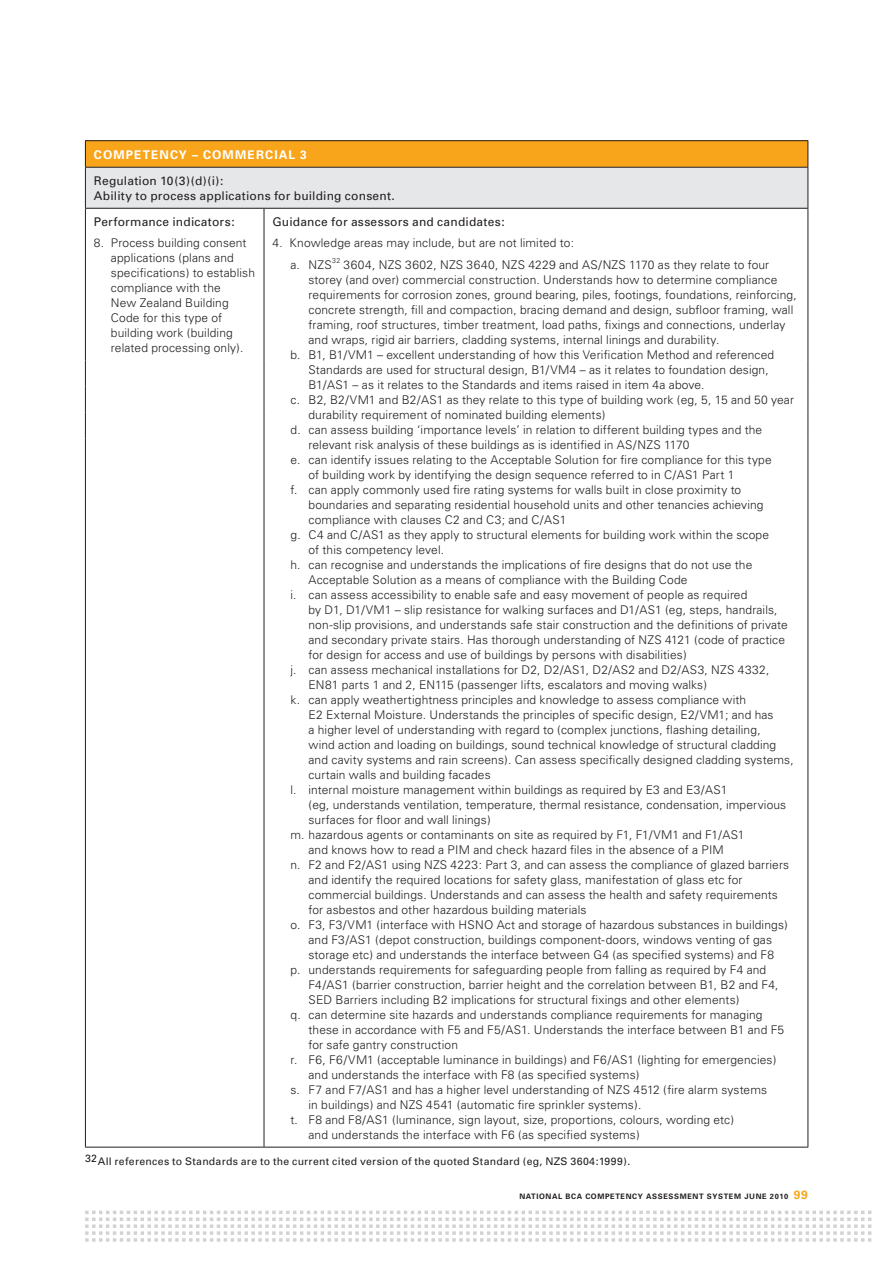
<style>
.page{position:relative;width:893px;height:1263px;background:#fff}
.page>*{position:absolute;margin:0;border:0;box-sizing:border-box;transform-origin:0 0}
.t1{font:300 12px/15px "Univers";letter-spacing:.01em;color:#231f20}
.t2{font:12px/15px "Univers";letter-spacing:.02em;color:#231f20}
.t3{font:700 12px "Univers";letter-spacing:.09em;color:#fff}
.t4{font:10.5px "Univers";letter-spacing:.025em;color:#231f20}
.t5{font:700 7.5px "Univers";letter-spacing:.08em;color:#231f20}
.t6{font:300 7.05px "Univers";color:#231f20}
.s1{font-size:12px;color:#f9a51b}
</style>
<div class="page">
<svg style="left:85px;top:1210px;width:786px;height:32px"></svg>
<div style="left:85px;top:141px;width:723px;height:26px;background:#f9a51b"></div>
<div style="left:85px;top:167px;width:723px;height:41px;background:#e6e7e9"></div>
<hr style="left:85px;top:140px;width:179px;height:1px;background:#231f20">
<svg style="left:85px;top:141px;width:1px;height:26px"></svg>
<hr style="left:264px;top:140px;width:544px;height:1px;background:#231f20">
<svg style="left:807px;top:141px;width:1px;height:26px"></svg>
<hr style="left:85px;top:167px;width:179px;height:1px;background:#231f20">
<hr style="left:264px;top:167px;width:544px;height:1px;background:#231f20">
<hr style="left:85px;top:168px;width:1px;height:40px;background:#231f20">
<hr style="left:807px;top:168px;width:1px;height:40px;background:#231f20">
<hr style="left:85px;top:208px;width:179px;height:1px;background:#231f20">
<hr style="left:85px;top:209px;width:1px;height:152px;background:#231f20">
<hr style="left:264px;top:208px;width:544px;height:1px;background:#231f20">
<hr style="left:264px;top:209px;width:1px;height:152px;background:#231f20">
<hr style="left:807px;top:209px;width:1px;height:152px;background:#231f20">
<svg style="left:85px;top:361px;width:1px;height:78px"></svg>
<svg style="left:264px;top:361px;width:1px;height:78px"></svg>
<svg style="left:807px;top:361px;width:1px;height:78px"></svg>
<hr style="left:807px;top:439px;width:1px;height:708px;background:#231f20">
<hr style="left:85px;top:439px;width:1px;height:708px;background:#231f20">
<hr style="left:264px;top:439px;width:1px;height:708px;background:#231f20">
<hr style="left:85px;top:1147px;width:179px;height:1px;background:#231f20">
<hr style="left:264px;top:1147px;width:544px;height:1px;background:#231f20">
<p class="t3" style="left:94px;top:147px;width:214px">COMPETENCY – COMMERCIAL 3</p>
<p class="t2" style="left:94px;top:173px;width:302px">Regulation 10(3)(d)(i):<br>Ability to process applications for building consent.</p>
<p class="t2" style="left:94px;top:214px;width:142px">Performance indicators:</p>
<p class="t1" style="left:111px;top:235px;width:146px;text-indent:-17px">8. Process building consent applications (plans and specifications) to establish compliance with the<br>New Zealand Building<br>Code for this type of building work (building related processing only).</p>
<p class="t2" style="left:273px;top:214px;width:234px">Guidance for assessors and candidates:</p>
<p class="t1" style="left:291px;top:232px;width:285px;line-height:21.5px;text-indent:-18px">4. Knowledge areas may include, but are not limited to: a. NZS</p>
<p class="t6" style="left:332px;top:256px;width:10px">32</p>
<p class="t1" style="left:344px;top:257px;width:427px">3604, NZS 3602, NZS 3640, NZS 4229 and AS/NZS 1170 as they relate to four</p>
<p class="t1" style="left:309px;top:272px;width:470px">storey (and over) commercial construction. Understands how to determine compliance</p>
<p class="t1" style="left:309px;top:287px;width:490px">requirements for corrosion zones, ground bearing, piles, footings, foundations, reinforcing,</p>
<p class="t1" style="left:309px;top:302px;width:486px">concrete strength, fill and compaction, bracing demand and design, subfloor framing, wall</p>
<p class="t1" style="left:309px;top:317px;width:478px">framing, roof structures, timber treatment, load paths, fixings and connections, underlay</p>
<p class="t1" style="left:309px;top:332px;width:412px">and wraps, rigid air barriers, cladding systems, internal linings and durability.</p>
<p class="t1" style="left:291px;top:347px;width:485px">b. B1, B1/VM1 – excellent understanding of how this Verification Method and referenced</p>
<p class="t1" style="left:309px;top:362px;width:462px">Standards are used for structural design, B1/VM4 – as it relates to foundation design,</p>
<p class="t1" style="left:309px;top:377px;width:398px">B1/AS1 – as it relates to the Standards and items raised in item 4a above.</p>
<p class="t1" style="left:291px;top:392px;width:505px">c. B2, B2/VM1 and B2/AS1 as they relate to this type of building work (eg, 5, 15 and 50 year</p>
<p class="t1" style="left:309px;top:407px;width:299px">durability requirement of nominated building elements)</p>
<p class="t1" style="left:291px;top:422px;width:473px">d. can assess building ‘importance levels’ in relation to different building types and the</p>
<p class="t1" style="left:309px;top:437px;width:382px">relevant risk analysis of these buildings as is identified in AS/NZS 1170</p>
<p class="t1" style="left:291px;top:452px;width:483px">e. can identify issues relating to the Acceptable Solution for fire compliance for this type</p>
<p class="t1" style="left:308px;top:467px;width:427px">of building work by identifying the design sequence referred to in C/AS1 Part 1</p>
<p class="t1" style="left:290px;top:482px;width:452px">f. can apply commonly used fire rating systems for walls built in close proximity to</p>
<p class="t1" style="left:308px;top:497px;width:457px">boundaries and separating residential household units and other tenancies achieving</p>
<p class="t1" style="left:308px;top:512px;width:259px">compliance with clauses C2 and C3; and C/AS1</p>
<p class="t1" style="left:290px;top:527px;width:480px">g. C4 and C/AS1 as they apply to structural elements for building work within the scope</p>
<p class="t1" style="left:308px;top:542px;width:137px">of this competency level.</p>
<p class="t1" style="left:290px;top:557px;width:463px">h. can recognise and understands the implications of fire designs that do not use the</p>
<p class="t1" style="left:308px;top:572px;width:381px">Acceptable Solution as a means of compliance with the Building Code</p>
<p class="t1" style="left:290px;top:587px;width:458px">i. can assess accessibility to enable safe and easy movement of people as required</p>
<p class="t1" style="left:308px;top:602px;width:471px">by D1, D1/VM1 – slip resistance for walking surfaces and D1/AS1 (eg, steps, handrails,</p>
<p class="t1" style="left:309px;top:617px;width:481px">non-slip provisions, and understands safe stair construction and the definitions of private</p>
<p class="t1" style="left:308px;top:632px;width:478px">and secondary private stairs. Has thorough understanding of NZS 4121 (code of practice</p>
<p class="t1" style="left:309px;top:647px;width:380px">for design for access and use of buildings by persons with disabilities)</p>
<p class="t1" style="left:291px;top:662px;width:480px">j. can assess mechanical installations for D2, D2/AS1, D2/AS2 and D2/AS3, NZS 4332,</p>
<p class="t1" style="left:308px;top:677px;width:400px">EN81 parts 1 and 2, EN115 (passenger lifts, escalators and moving walks)</p>
<p class="t1" style="left:290px;top:692px;width:457px">k. can apply weathertightness principles and knowledge to assess compliance with</p>
<p class="t1" style="left:308px;top:707px;width:467px">E2 External Moisture. Understands the principles of specific design, E2/VM1; and has</p>
<p class="t1" style="left:308px;top:722px;width:454px">a higher level of understanding with regard to (complex junctions, flashing detailing,</p>
<p class="t1" style="left:308px;top:737px;width:469px">wind action and loading on buildings, sound technical knowledge of structural cladding</p>
<p class="t1" style="left:309px;top:752px;width:487px">and cavity systems and rain screens). Can assess specifically designed cladding systems,</p>
<p class="t1" style="left:309px;top:767px;width:184px">curtain walls and building facades</p>
<p class="t1" style="left:291px;top:782px;width:438px">l. internal moisture management within buildings as required by E3 and E3/AS1</p>
<p class="t1" style="left:309px;top:797px;width:479px">(eg, understands ventilation, temperature, thermal resistance, condensation, impervious</p>
<p class="t1" style="left:309px;top:812px;width:184px">surfaces for floor and wall linings)</p>
<p class="t1" style="left:291px;top:827px;width:456px">m. hazardous agents or contaminants on site as required by F1, F1/VM1 and F1/AS1</p>
<p class="t1" style="left:308px;top:842px;width:417px">and knows how to read a PIM and check hazard files in the absence of a PIM</p>
<p class="t1" style="left:290px;top:857px;width:500px">n. F2 and F2/AS1 using NZS 4223: Part 3, and can assess the compliance of glazed barriers</p>
<p class="t1" style="left:308px;top:872px;width:435px">and identify the required locations for safety glass, manifestation of glass etc for</p>
<p class="t1" style="left:308px;top:887px;width:471px">commercial buildings. Understands and can assess the health and safety requirements</p>
<p class="t1" style="left:309px;top:902px;width:279px">for asbestos and other hazardous building materials</p>
<p class="t1" style="left:291px;top:917px;width:499px">o. F3, F3/VM1 (interface with HSNO Act and storage of hazardous substances in buildings)</p>
<p class="t1" style="left:309px;top:932px;width:465px">and F3/AS1 (depot construction, buildings component-doors, windows venting of gas</p>
<p class="t1" style="left:309px;top:947px;width:467px">storage etc) and understands the interface between G4 (as specified systems) and F8</p>
<p class="t1" style="left:291px;top:962px;width:477px">p. understands requirements for safeguarding people from falling as required by F4 and</p>
<p class="t1" style="left:308px;top:977px;width:472px">F4/AS1 (barrier construction, barrier height and the correlation between B1, B2 and F4,</p>
<p class="t1" style="left:308px;top:992px;width:433px">SED Barriers including B2 implications for structural fixings and other elements)</p>
<p class="t1" style="left:290px;top:1007px;width:474px">q. can determine site hazards and understands compliance requirements for managing</p>
<p class="t1" style="left:309px;top:1022px;width:477px">these in accordance with F5 and F5/AS1. Understands the interface between B1 and F5</p>
<p class="t1" style="left:309px;top:1037px;width:151px">for safe gantry construction</p>
<p class="t1" style="left:291px;top:1052px;width:487px">r. F6, F6/VM1 (acceptable luminance in buildings) and F6/AS1 (lighting for emergencies)</p>
<p class="t1" style="left:308px;top:1067px;width:333px">and understands the interface with F8 (as specified systems)</p>
<p class="t1" style="left:290px;top:1082px;width:478px">s. F7 and F7/AS1 and has a higher level understanding of NZS 4512 (fire alarm systems</p>
<p class="t1" style="left:309px;top:1097px;width:334px">in buildings) and NZS 4541 (automatic fire sprinkler systems).</p>
<p class="t1" style="left:291px;top:1112px;width:445px">t. F8 and F8/AS1 (luminance, sign layout, size, proportions, colours, wording etc)</p>
<p class="t1" style="left:308px;top:1127px;width:333px">and understands the interface with F6 (as specified systems)</p>
<p class="t4" style="left:85px;top:1155px;width:547px">32All references to Standards are to the current cited version of the quoted Standard (eg, NZS 3604:1999).</p>
<p class="t5" style="left:519px;top:1192px;width:290px">NATIONAL BCA COMPETENCY ASSESSMENT SYSTEM JUNE 2010 <span class="s1">99</span></p>
</div>
